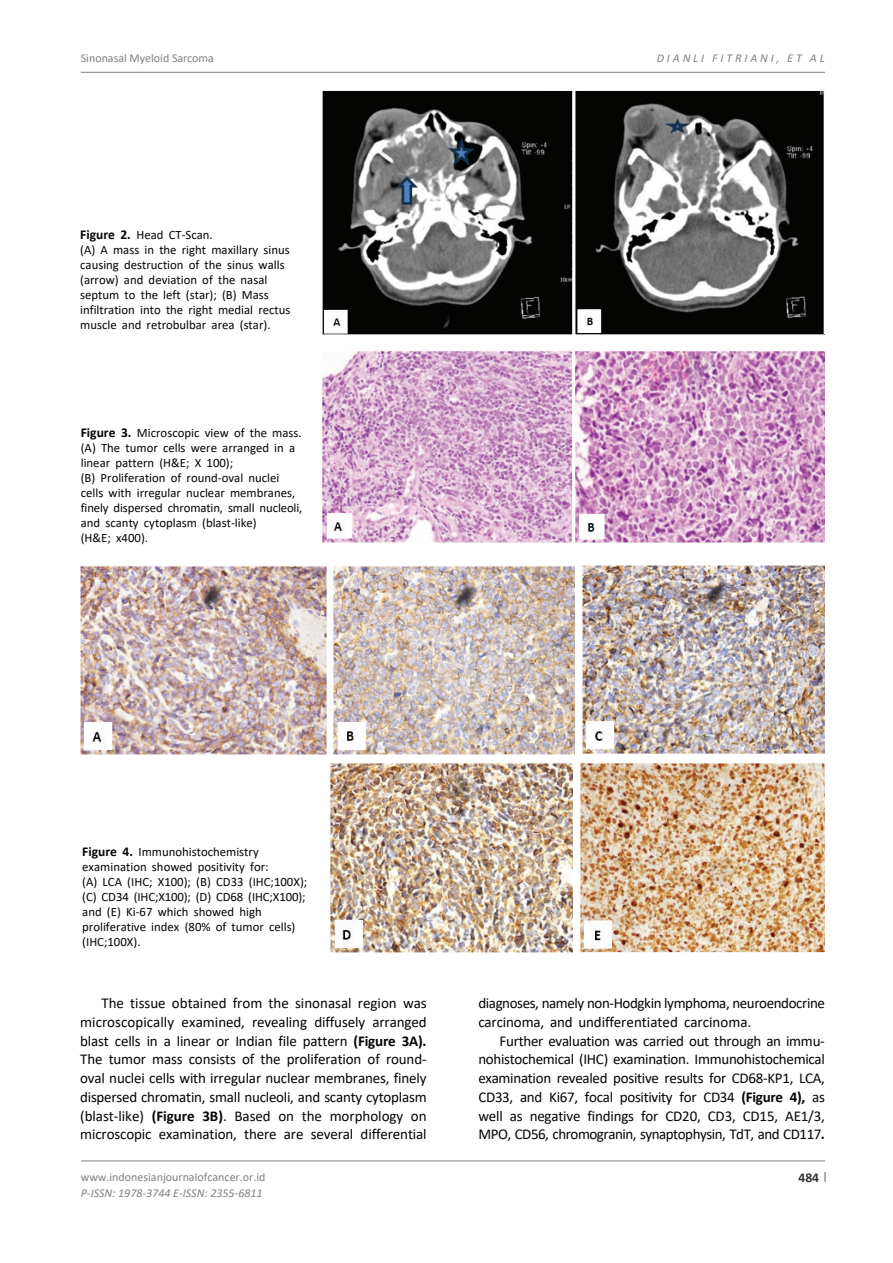
<style>
.page{position:relative;width:893px;height:1263px;background:#fff}
.page>*{position:absolute;margin:0;border:0;box-sizing:border-box;transform-origin:0 0}
.t1{font:15px/18.8px "Calibri";letter-spacing:-.02em;color:#040503;text-align:justify}
.t2{font:700 13.5px "Calibri";color:#313232}
.t3{font:12.75px/15px "Calibri";color:#040503}
.t4{font:12px "Calibri";color:#808180}
.t5{font:italic 12px "Calibri";color:#808180}
.t6{font:italic 12px "Calibri";letter-spacing:.24em;color:#808180}
.s1{font-weight:700;font-size:13.5px}
.s2{font-weight:700}
.s3{font-weight:300;font-size:11.4px}
</style>
<div class="page">
<hr style="left:81px;top:72px;width:744px;height:1px;background:#808180">
<hr style="left:81px;top:1161px;width:744px;height:1px;background:#808180">
<img style="left:322px;top:90px;width:502px;height:244px">
<img style="left:322px;top:349px;width:503px;height:195px">
<img style="left:579px;top:763px;width:246px;height:190px">
<img style="left:330px;top:762px;width:243px;height:191px">
<img style="left:80px;top:565px;width:494px;height:190px">
<img style="left:582px;top:565px;width:243px;height:189px">
<p class="t4" style="left:81px;top:50px;width:135px">Sinonasal Myeloid Sarcoma</p>
<p class="t6" style="left:657px;top:50px;width:169px">DIANLI FITRIANI, ET AL</p>
<p class="t3" style="left:80px;top:227px;width:212px"><span class="s1">Figure 2.</span> Head CT-Scan.<br>(A) A mass in the right maxillary sinus causing destruction of the sinus walls (arrow) and deviation of the nasal septum to the left (star); (B) Mass infiltration into the right medial rectus muscle and retrobulbar area (star).</p>
<p class="t3" style="left:81px;top:425px;width:223px"><span class="s1">Figure 3.</span> Microscopic view of the mass. (A) The tumor cells were arranged in a linear pattern (H&amp;E; X 100);<br>(B) Proliferation of round-oval nuclei cells with irregular nuclear membranes, finely dispersed chromatin, small nucleoli, and scanty cytoplasm (blast-like)<br>(H&amp;E; x400).</p>
<p class="t3" style="left:82px;top:844px;width:227px"><span class="s1">Figure 4.</span> Immunohistochemistry examination showed positivity for:<br>(A) LCA (IHC; X100); (B) CD33 (IHC;100X); (C) CD34 (IHC;X100); (D) CD68 (IHC;X100); and (E) Ki-67 which showed high proliferative index (80% of tumor cells) (IHC;100X).</p>
<p class="t1" style="left:80px;top:993px;width:348px;text-indent:21px">The tissue obtained from the sinonasal region was microscopically examined, revealing diffusely arranged blast cells in a linear or Indian file pattern <span class="s2">(Figure 3A).<br></span>The tumor mass consists of the proliferation of round&shy;oval nuclei cells with irregular nuclear membranes, finely dispersed chromatin, small nucleoli, and scanty cytoplasm (blast-like) <span class="s2">(Figure 3B)</span>. Based on the morphology on microscopic examination, there are several differential</p>
<p class="t1" style="left:478px;top:993px;width:348px">diagnoses, namely non-Hodgkin lymphoma, neuroendocrine carcinoma, and undifferentiated carcinoma.</p>
<p class="t1" style="left:478px;top:1031px;width:348px;text-indent:21px">Further evaluation was carried out through an immu&shy;nohistochemical (IHC) examination. Immunohistochemical examination revealed positive results for CD68-KP1, LCA, CD33, and Ki67, focal positivity for CD34 <span class="s2">(Figure 4),</span> as well as negative findings for CD20, CD3, CD15, AE1/3, MPO, CD56, chromogranin, synaptophysin, TdT, and CD117<span class="s2">.</span></p>
<p class="t4" style="left:81px;top:1168px;width:186px">www.indonesianjournalofcancer.or.id</p>
<p class="t5" style="left:81px;top:1185px;width:183px">P-ISSN: 1978-3744 E-ISSN: 2355-6811</p>
<p class="t2" style="left:798px;top:1168px;width:31px">484 <span class="s3">|</span></p>
</div>
